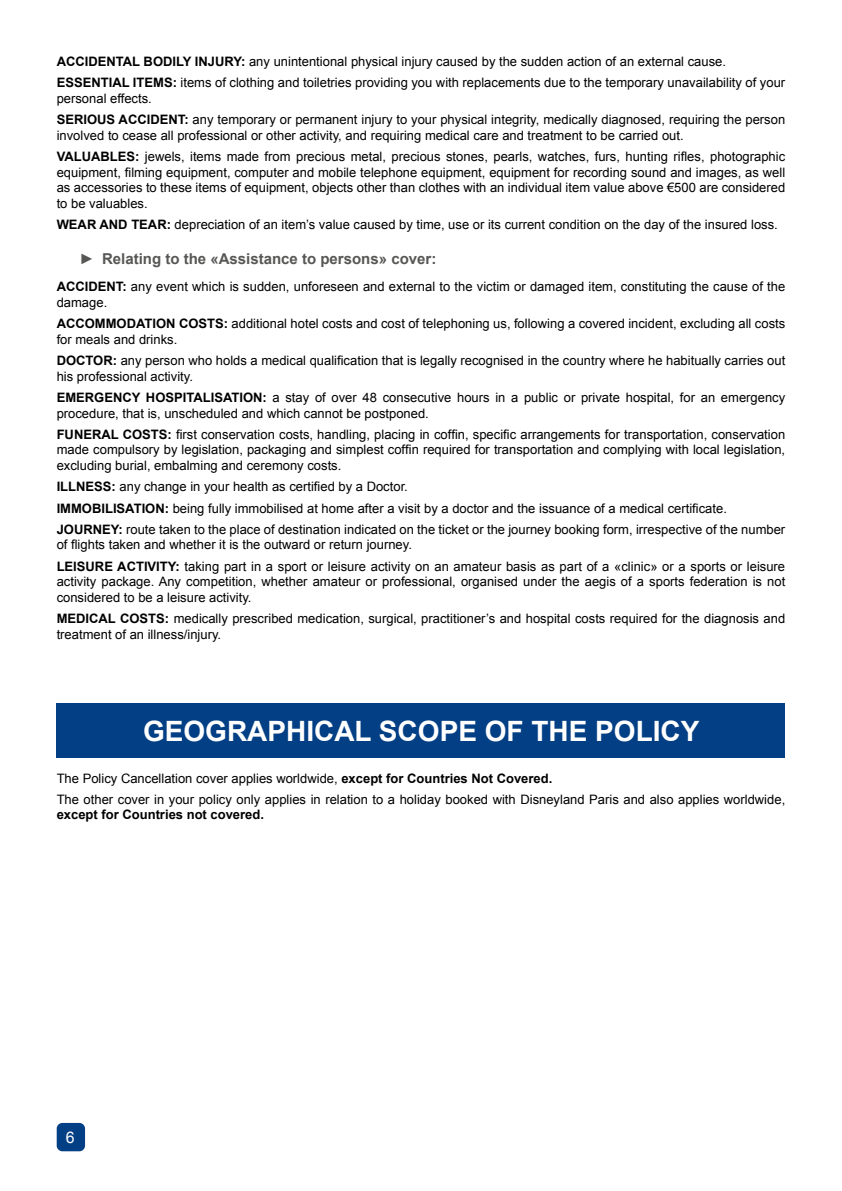
<style>
.page{position:relative;width:842px;height:1191px;background:#fff}
.page>*{position:absolute;margin:0;border:0;box-sizing:border-box;transform-origin:0 0}
.t1{font:700 28px "Arial";color:#fff}
.t2{font:16px "Arial";color:#fff}
.t3{font:700 15px "Arial";color:#575756}
.t4{font:13px/15.6px "Arial";color:#000}
.t5{font:700 13px "Arial";color:#000}
.s1{font-weight:700}
</style>
<div class="page">
<div style="left:57px;top:1123px;width:28px;height:28px;background:#033f85;border-radius:6px"></div>
<div style="left:57px;top:703px;width:728px;height:55px;background:#033f85"></div>
<p class="t4" style="left:57px;top:51px;width:730px;line-height:21.2px"><span class="s1">ACCIDENTAL BODILY INJURY:</span> any unintentional physical injury caused by the sudden action of an external cause.<br><span class="s1">ESSENTIAL ITEMS:</span> items of clothing and toiletries providing you with replacements due to the temporary unavailability of your</p>
<p class="t4" style="left:57px;top:88px;width:730px;line-height:21.2px">personal effects.<br><span class="s1">SERIOUS ACCIDENT:</span> any temporary or permanent injury to your physical integrity, medically diagnosed, requiring the person</p>
<p class="t4" style="left:57px;top:125px;width:730px;line-height:21.2px">involved to cease all professional or other activity, and requiring medical care and treatment to be carried out.<br><span class="s1">VALUABLES:</span> jewels, items made from precious metal, precious stones, pearls, watches, furs, hunting rifles, photographic</p>
<p class="t4" style="left:57px;top:165px;width:730px;text-align:justify">equipment, filming equipment, computer and mobile telephone equipment, equipment for recording sound and images, as well as accessories to these items of equipment, objects other than clothes with an individual item value above €500 are considered to be valuables.</p>
<p class="t4" style="left:57px;top:217px;width:723px"><span class="s1">WEAR AND TEAR:</span> depreciation of an item’s value caused by time, use or its current condition on the day of the insured loss.</p>
<p class="t3" style="left:79px;top:249px;width:358px">► Relating to the «Assistance to persons» cover:</p>
<p class="t4" style="left:57px;top:279px;width:730px"><span class="s1">ACCIDENT:</span> any event which is sudden, unforeseen and external to the victim or damaged item, constituting the cause of the damage.</p>
<p class="t4" style="left:57px;top:316px;width:730px"><span class="s1">ACCOMMODATION COSTS:</span> additional hotel costs and cost of telephoning us, following a covered incident, excluding all costs for meals and drinks.</p>
<p class="t4" style="left:57px;top:353px;width:730px"><span class="s1">DOCTOR:</span> any person who holds a medical qualification that is legally recognised in the country where he habitually carries out his professional activity.</p>
<p class="t4" style="left:57px;top:390px;width:730px"><span class="s1">EMERGENCY HOSPITALISATION:</span> a stay of over 48 consecutive hours in a public or private hospital, for an emergency procedure, that is, unscheduled and which cannot be postponed.</p>
<p class="t4" style="left:57px;top:426px;width:730px;text-align:justify"><span class="s1">FUNERAL COSTS:</span> first conservation costs, handling, placing in coffin, specific arrangements for transportation, conservation made compulsory by legislation, packaging and simplest coffin required for transportation and complying with local legislation, excluding burial, embalming and ceremony costs.</p>
<p class="t4" style="left:57px;top:476px;width:730px;line-height:21.2px"><span class="s1">ILLNESS:</span> any change in your health as certified by a Doctor.<br><span class="s1">IMMOBILISATION:</span> being fully immobilised at home after a visit by a doctor and the issuance of a medical certificate.<br><span class="s1">JOURNEY:</span> route taken to the place of destination indicated on the ticket or the journey booking form, irrespective of the number</p>
<p class="t4" style="left:57px;top:534px;width:730px;line-height:21.2px">of flights taken and whether it is the outward or return journey.<br><span class="s1">LEISURE ACTIVITY:</span> taking part in a sport or leisure activity on an amateur basis as part of a «clinic» or a sports or leisure</p>
<p class="t4" style="left:57px;top:574px;width:730px">activity package. Any competition, whether amateur or professional, organised under the aegis of a sports federation is not considered to be a leisure activity.</p>
<p class="t4" style="left:57px;top:611px;width:730px"><span class="s1">MEDICAL COSTS:</span> medically prescribed medication, surgical, practitioner’s and hospital costs required for the diagnosis and treatment of an illness/injury.</p>
<h1 class="t1" style="left:143px;top:712px;width:558px">GEOGRAPHICAL SCOPE OF THE POLICY</h1>
<p class="t4" style="left:57px;top:767px;width:730px;line-height:21.2px">The Policy Cancellation cover applies worldwide, <span class="s1">except for Countries Not Covered.<br></span>The other cover in your policy only applies in relation to a holiday booked with Disneyland Paris and also applies worldwide,</p>
<p class="t5" style="left:57px;top:806px;width:209px">except for Countries not covered.</p>
<p class="t2" style="left:66px;top:1126px;width:10px">6</p>
</div>
